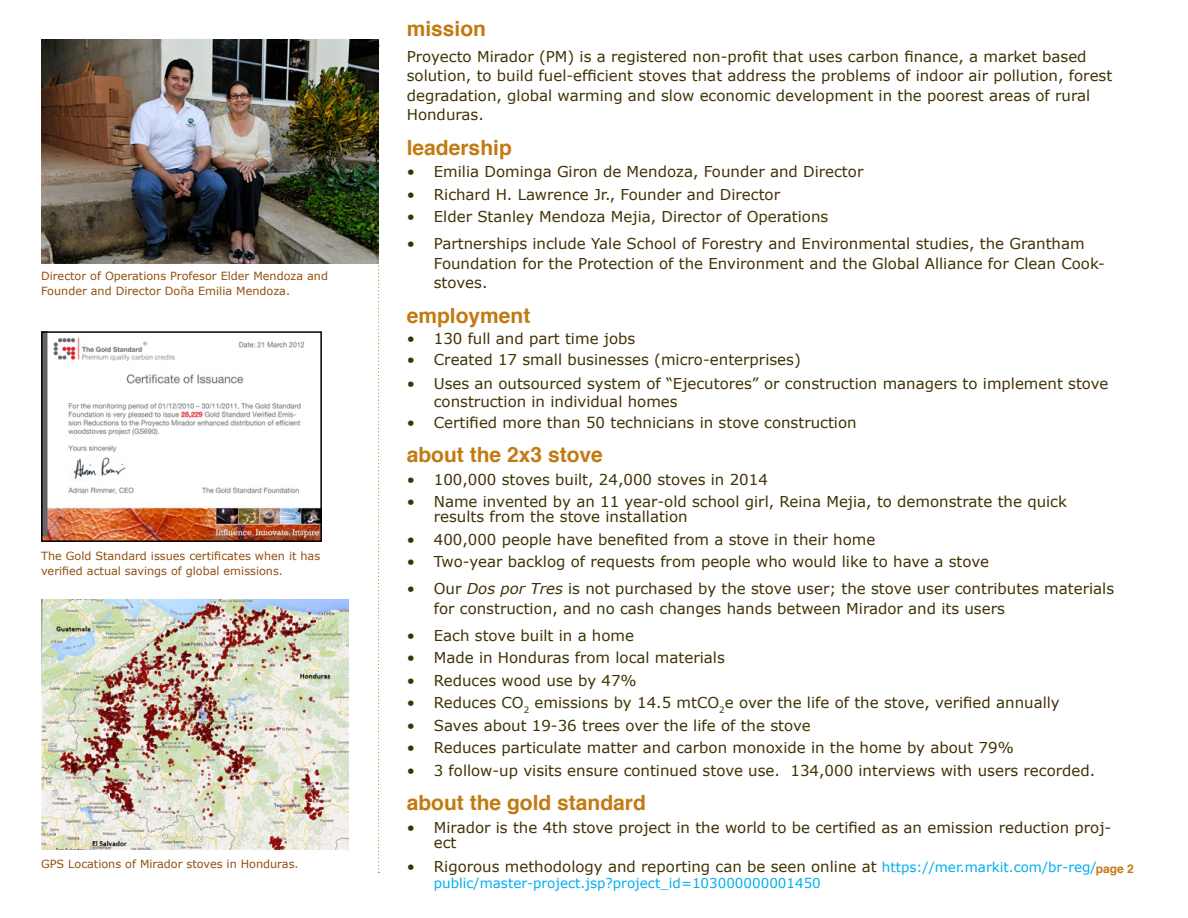
<style>
.page{position:relative;width:1188px;height:918px;background:#fff}
.page>*{position:absolute;margin:0;border:0;box-sizing:border-box;transform-origin:0 0}
.t1{font:700 21px "Helvetica";color:#c27a12}
.t2{font:15px/19.5px "Verdana";color:#3f3203}
.t3{font:13.5px "Verdana";color:#00aeef}
.t4{font:700 12px "Helvetica";color:#c27a12}
.t5{font:11.25px/15px "Verdana";color:#914f0f}
.s1{font-style:italic}
.s2{font-size:13.5px;color:#00aeef}
</style>
<div class="page">
<svg style="left:378px;top:45px;width:2px;height:828px"></svg>
<img style="left:41px;top:40px;width:337px;height:224px">
<img style="left:41px;top:600px;width:308px;height:250px">
<img style="left:44px;top:334px;width:275px;height:205px">
<div style="left:41px;top:331px;width:281px;height:211px;border:2px solid #000"></div>
<p class="t5" style="left:41px;top:269px;width:288px">Director of Operations Profesor Elder Mendoza and<br>Founder and Director Doña Emilia Mendoza.</p>
<p class="t5" style="left:41px;top:548px;width:281px">The Gold Standard issues certificates when it has verified actual savings of global emissions.</p>
<p class="t5" style="left:41px;top:856px;width:259px">GPS Locations of Mirador stoves in Honduras.</p>
<h1 class="t1" style="left:407px;top:12px;width:81px">mission</h1>
<p class="t2" style="left:407px;top:46px;width:707px">Proyecto Mirador (PM) is a registered non-profit that uses carbon finance, a market based solution, to build fuel-efficient stoves that address the problems of indoor air pollution, forest degradation, global warming and slow economic development in the poorest areas of rural Honduras.</p>
<h1 class="t1" style="left:407px;top:130px;width:107px">leadership</h1>
<p class="t2" style="left:407px;top:162px;width:458px">• Emilia Dominga Giron de Mendoza, Founder and Director</p>
<p class="t2" style="left:407px;top:184px;width:375px">• Richard H. Lawrence Jr., Founder and Director</p>
<p class="t2" style="left:407px;top:207px;width:423px">• Elder Stanley Mendoza Mejia, Director of Operations</p>
<p class="t2" style="left:434px;top:234px;width:673px;text-indent:-27px">• Partnerships include Yale School of Forestry and Environmental studies, the Grantham<br>Foundation for the Protection of the Environment and the Global Alliance for Clean Cook&shy;stoves.</p>
<h1 class="t1" style="left:407px;top:298px;width:125px">employment</h1>
<p class="t2" style="left:407px;top:328px;width:230px">• 130 full and part time jobs</p>
<p class="t2" style="left:407px;top:349px;width:396px">• Created 17 small businesses (micro-enterprises)</p>
<p class="t2" style="left:434px;top:374px;width:676px;line-height:18px;text-indent:-27px">• Uses an outsourced system of “Ejecutores” or construction managers to implement stove construction in individual homes</p>
<p class="t2" style="left:407px;top:412px;width:451px">• Certified more than 50 technicians in stove construction</p>
<h1 class="t1" style="left:407px;top:438px;width:198px">about the 2x3 stove</h1>
<p class="t2" style="left:407px;top:469px;width:363px">• 100,000 stoves built, 24,000 stoves in 2014</p>
<p class="t2" style="left:434px;top:494px;width:635px;line-height:15px;text-indent:-27px">• Name invented by an 11 year-old school girl, Reina Mejia, to demonstrate the quick results from the stove installation</p>
<p class="t2" style="left:407px;top:529px;width:470px">• 400,000 people have benefited from a stove in their home</p>
<p class="t2" style="left:407px;top:552px;width:584px">• Two-year backlog of requests from people who would like to have a stove</p>
<p class="t2" style="left:434px;top:579px;width:682px;text-indent:-27px">• Our <span class="s1">Dos por Tres</span> is not purchased by the stove user; the stove user contributes materials for construction, and no cash changes hands between Mirador and its users</p>
<p class="t2" style="left:407px;top:625px;width:229px">• Each stove built in a home</p>
<p class="t2" style="left:407px;top:648px;width:320px">• Made in Honduras from local materials</p>
<p class="t2" style="left:407px;top:670px;width:231px">• Reduces wood use by 47%</p>
<p class="t2" style="left:407px;top:693px;width:655px">• Reduces CO<sub>2</sub> emissions by 14.5 mtCO<sub>2</sub>e over the life of the stove, verified annually</p>
<p class="t2" style="left:407px;top:715px;width:405px">• Saves about 19-36 trees over the life of the stove</p>
<p class="t2" style="left:407px;top:738px;width:609px">• Reduces particulate matter and carbon monoxide in the home by about 79%</p>
<p class="t2" style="left:407px;top:760px;width:690px">• 3 follow-up visits ensure continued stove use. 134,000 interviews with users recorded.</p>
<h1 class="t1" style="left:407px;top:786px;width:241px">about the gold standard</h1>
<p class="t2" style="left:434px;top:820px;width:679px;line-height:15px;text-indent:-27px">• Mirador is the 4th stove project in the world to be certified as an emission reduction proj&shy;ect</p>
<p class="t2" style="left:407px;top:856px;width:691px">• Rigorous methodology and reporting can be seen online at <span class="s2">https://mer.markit.com/br-reg/</span></p>
<p class="t3" style="left:434px;top:874px;width:389px">public/master-project.jsp?project_id=103000000001450</p>
<p class="t4" style="left:1096px;top:859px;width:40px">page 2</p>
</div>
